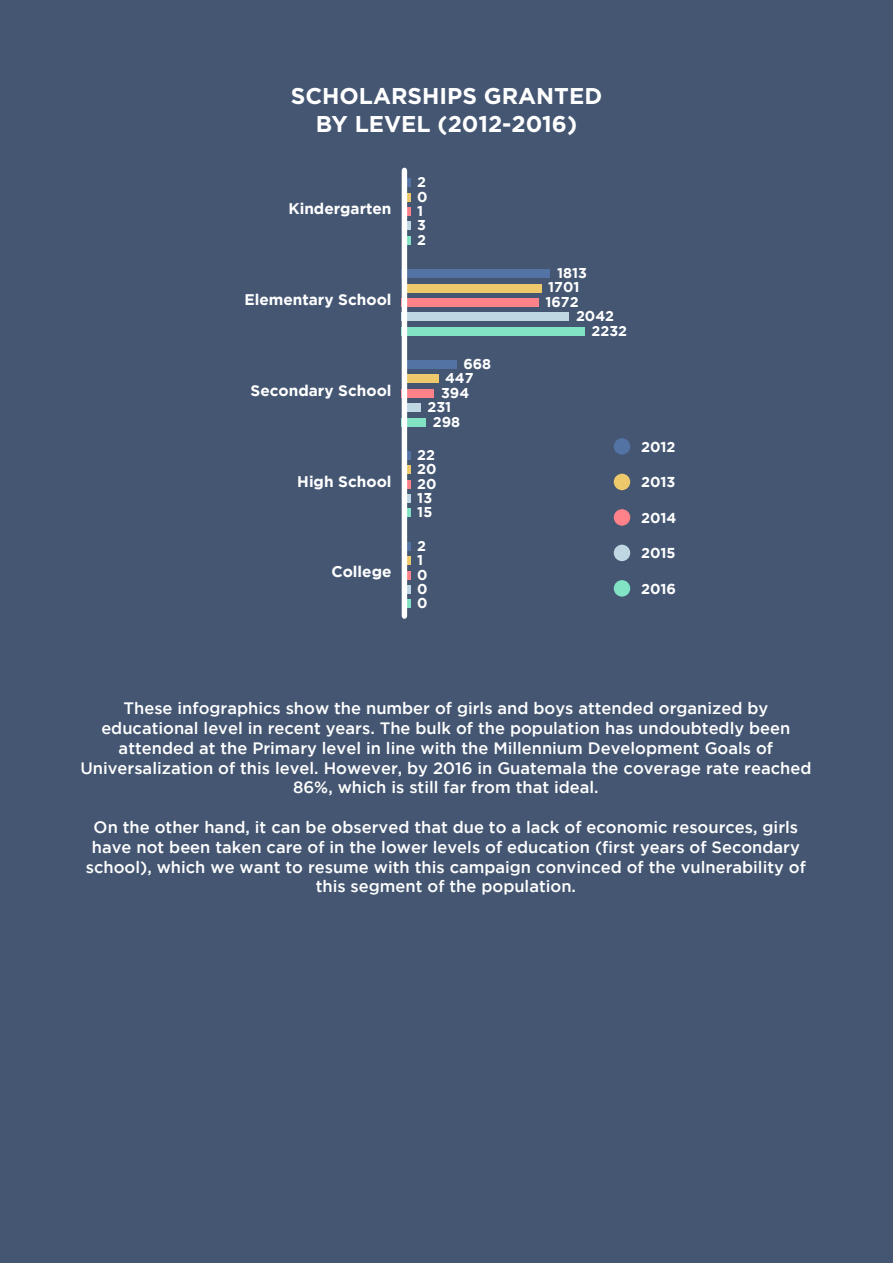
<style>
.page{position:relative;width:893px;height:1263px;background:#445672}
.page>*{position:absolute;margin:0;border:0;box-sizing:border-box;transform-origin:0 0}
.t1{font:700 22.8px/27.3px "Gotham";color:#fff;text-align:center}
.t2{font:500 16.5px/19.8px "Gotham";color:#fff;text-align:center}
.t3{font:700 15.45px "Gotham";color:#fff}
.t4{font:700 14.4px "Gotham";color:#fff}
.t5{font:700 14.25px/14.4px "Gotham";color:#fff}
</style>
<div class="page">
<div style="left:614px;top:438px;width:16px;height:17px;background:#5273a3;border-radius:50%"></div>
<div style="left:614px;top:474px;width:16px;height:16px;background:#edc96c;border-radius:50%"></div>
<div style="left:614px;top:509px;width:16px;height:17px;background:#ff8189;border-radius:50%"></div>
<div style="left:614px;top:545px;width:16px;height:16px;background:#bed7e3;border-radius:50%"></div>
<div style="left:614px;top:580px;width:16px;height:17px;background:#81e2c4;border-radius:50%"></div>
<div style="left:402px;top:599px;width:8px;height:9px;background:#89e3c8"></div>
<div style="left:402px;top:585px;width:8px;height:9px;background:#bed7e3"></div>
<div style="left:402px;top:571px;width:8px;height:8px;background:#ff8991"></div>
<div style="left:402px;top:556px;width:8px;height:9px;background:#eecc76"></div>
<div style="left:402px;top:542px;width:8px;height:9px;background:#5d7ca9"></div>
<div style="left:402px;top:327px;width:183px;height:9px;background:#81e2c4"></div>
<div style="left:402px;top:312px;width:167px;height:9px;background:#bed7e3"></div>
<div style="left:402px;top:298px;width:137px;height:9px;background:#ff8189"></div>
<div style="left:402px;top:284px;width:139px;height:8px;background:#edc96c"></div>
<div style="left:402px;top:269px;width:148px;height:9px;background:#5273a3"></div>
<div style="left:402px;top:418px;width:24px;height:8px;background:#81e2c4"></div>
<div style="left:402px;top:403px;width:19px;height:9px;background:#bed7e3"></div>
<div style="left:402px;top:389px;width:32px;height:9px;background:#ff8189"></div>
<div style="left:402px;top:374px;width:36px;height:9px;background:#edc96c"></div>
<div style="left:402px;top:360px;width:55px;height:9px;background:#5273a3"></div>
<div style="left:402px;top:509px;width:8px;height:8px;background:#89e3c8"></div>
<div style="left:402px;top:494px;width:8px;height:9px;background:#bed7e3"></div>
<div style="left:402px;top:480px;width:8px;height:9px;background:#ff8991"></div>
<div style="left:402px;top:465px;width:8px;height:9px;background:#eecc76"></div>
<div style="left:402px;top:451px;width:8px;height:9px;background:#5d7ca9"></div>
<div style="left:402px;top:236px;width:8px;height:9px;background:#89e3c8"></div>
<div style="left:402px;top:221px;width:8px;height:9px;background:#bed7e3"></div>
<div style="left:402px;top:207px;width:8px;height:9px;background:#ff8991"></div>
<div style="left:402px;top:193px;width:8px;height:9px;background:#eecc76"></div>
<div style="left:402px;top:178px;width:8px;height:9px;background:#5d7ca9"></div>
<div style="left:402px;top:168px;width:5px;height:451px;background:#fff"></div>
<h1 class="t1" style="left:291px;top:82px;width:313px">SCHOLARSHIPS GRANTED<br>BY LEVEL (2012-2016)</h1>
<p class="t3" style="left:288px;top:200px;width:105px">Kindergarten</p>
<p class="t3" style="left:244px;top:290px;width:149px">Elementary School</p>
<p class="t3" style="left:251px;top:381px;width:142px">Secondary School</p>
<p class="t3" style="left:297px;top:472px;width:96px">High School</p>
<p class="t3" style="left:331px;top:563px;width:62px">College</p>
<p class="t5" style="left:417px;top:175px;width:12px">2<br>0<br>1<br>3<br>2</p>
<p class="t5" style="left:463px;top:356px;width:29px">668</p>
<p class="t5" style="left:445px;top:371px;width:30px">447</p>
<p class="t5" style="left:441px;top:385px;width:30px">394</p>
<p class="t5" style="left:427px;top:399px;width:25px">231</p>
<p class="t5" style="left:433px;top:414px;width:29px">298</p>
<p class="t5" style="left:417px;top:447px;width:21px">22<br>20<br>20<br>13<br>15</p>
<p class="t5" style="left:417px;top:538px;width:12px">2<br>1<br>0<br>0<br>0</p>
<p class="t5" style="left:557px;top:265px;width:31px">1813</p>
<p class="t5" style="left:548px;top:280px;width:33px">1701</p>
<p class="t5" style="left:545px;top:294px;width:35px">1672</p>
<p class="t5" style="left:576px;top:309px;width:40px">2042</p>
<p class="t5" style="left:592px;top:323px;width:37px">2232</p>
<p class="t4" style="left:641px;top:438px;width:36px">2012</p>
<p class="t4" style="left:641px;top:474px;width:36px">2013</p>
<p class="t4" style="left:641px;top:509px;width:37px">2014</p>
<p class="t4" style="left:641px;top:545px;width:36px">2015</p>
<p class="t4" style="left:641px;top:580px;width:37px">2016</p>
<p class="t2" style="left:80px;top:698px;width:733px">These infographics show the number of girls and boys attended organized by educational level in recent years. The bulk of the population has undoubtedly been attended at the Primary level in line with the Millennium Development Goals of Universalization of this level. However, by 2016 in Guatemala the coverage rate reached 86%, which is still far from that ideal.</p>
<p class="t2" style="left:86px;top:817px;width:722px">On the other hand, it can be observed that due to a lack of economic resources, girls have not been taken care of in the lower levels of education (first years of Secondary school), which we want to resume with this campaign convinced of the vulnerability of this segment of the population.</p>
</div>
